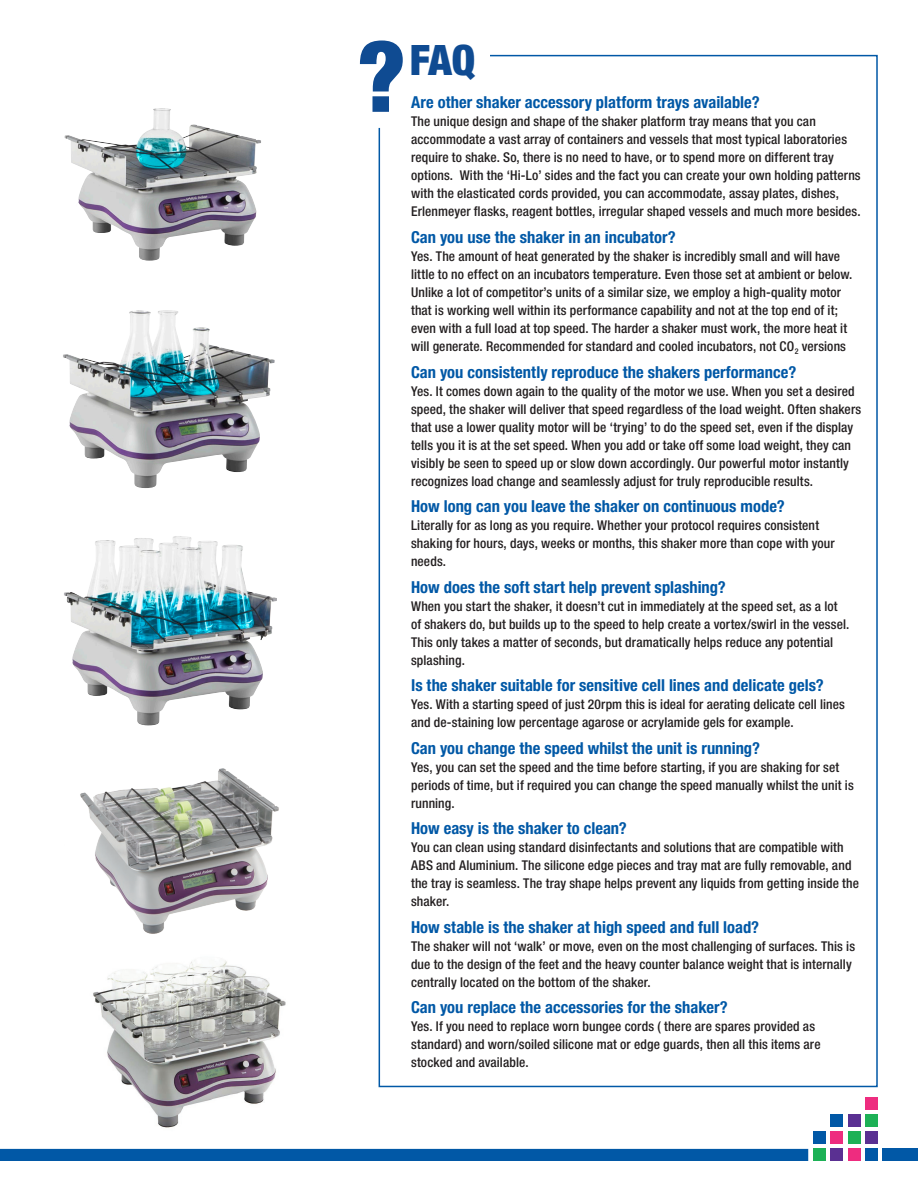
<style>
.page{position:relative;width:918px;height:1188px;background:#fff}
.page>*{position:absolute;margin:0;border:0;box-sizing:border-box;transform-origin:0 0}
._2018_SS_H1{font:900 condensed 42px "Helvetica Neue LT Std";color:#0f4b92}
._2018_SS_Product_Sub{font:700 condensed 16.5px "Helvetica Neue LT Std";color:#0158a6}
._2018_SS_Description{font:500 condensed 13.5px/18px "Helvetica Neue LT Std";letter-spacing:.01em;color:#231f20}
</style>
<div class="page">
<img style="left:64px;top:108px;width:197px;height:153px">
<img style="left:80px;top:768px;width:199px;height:166px">
<img style="left:64px;top:537px;width:208px;height:189px">
<img style="left:63px;top:310px;width:212px;height:178px">
<div style="left:814px;top:1132px;width:12px;height:12px;background:#0158a6"></div>
<div style="left:814px;top:1149px;width:12px;height:12px;background:#1db156"></div>
<div style="left:831px;top:1149px;width:12px;height:12px;background:#5a3092"></div>
<div style="left:848px;top:1149px;width:12px;height:12px;background:#ee2c7f"></div>
<div style="left:865px;top:1149px;width:12px;height:12px;background:#0158a6"></div>
<div style="left:831px;top:1132px;width:12px;height:12px;background:#ee2c7f"></div>
<div style="left:848px;top:1132px;width:12px;height:12px;background:#1db156"></div>
<div style="left:865px;top:1132px;width:12px;height:12px;background:#5a3092"></div>
<div style="left:831px;top:1115px;width:12px;height:12px;background:#0158a6"></div>
<div style="left:848px;top:1115px;width:12px;height:12px;background:#5a3092"></div>
<div style="left:865px;top:1115px;width:12px;height:12px;background:#1db156"></div>
<div style="left:865px;top:1097px;width:12px;height:12px;background:#ee2c7f"></div>
<div style="left:0;top:1149px;width:808px;height:12px;background:#0158a6"></div>
<div style="left:882px;top:1149px;width:36px;height:12px;background:#0158a6"></div>
<img style="left:93px;top:960px;width:193px;height:168px">
<svg style="left:378px;top:54px;width:500px;height:1034px"></svg>
<svg style="left:360px;top:41px;width:43px;height:71px"></svg>
<p class="_2018_SS_H1" style="left:410px;top:35px;width:67px">FAQ</p>
<p class="_2018_SS_Product_Sub" style="left:411px;top:93px;width:350px">Are other shaker accessory platform trays available?</p>
<p class="_2018_SS_Description" style="left:411px;top:112px;width:451px">The unique design and shape of the shaker platform tray means that you can accommodate a vast array of containers and vessels that most typical laboratories require to shake. So, there is no need to have, or to spend more on different tray options. With the ‘Hi-Lo’ sides and the fact you can create your own holding patterns with the elasticated cords provided, you can accommodate, assay plates, dishes, Erlenmeyer flasks, reagent bottles, irregular shaped vessels and much more besides.</p>
<p class="_2018_SS_Product_Sub" style="left:411px;top:227px;width:266px">Can you use the shaker in an incubator?</p>
<p class="_2018_SS_Description" style="left:411px;top:247px;width:443px">Yes. The amount of heat generated by the shaker is incredibly small and will have little to no effect on an incubators temperature. Even those set at ambient or below.<br>Unlike a lot of competitor’s units of a similar size, we employ a high-quality motor that is working well within its performance capability and not at the top end of it; even with a full load at top speed. The harder a shaker must work, the more heat it will generate. Recommended for standard and cooled incubators, not CO<sub>2</sub> versions</p>
<p class="_2018_SS_Product_Sub" style="left:411px;top:362px;width:387px">Can you consistently reproduce the shakers performance?</p>
<p class="_2018_SS_Description" style="left:411px;top:382px;width:452px">Yes. It comes down again to the quality of the motor we use. When you set a desired speed, the shaker will deliver that speed regardless of the load weight. Often shakers that use a lower quality motor will be ‘trying’ to do the speed set, even if the display tells you it is at the set speed. When you add or take off some load weight, they can visibly be seen to speed up or slow down accordingly. Our powerful motor instantly recognizes load change and seamlessly adjust for truly reproducible results.</p>
<p class="_2018_SS_Product_Sub" style="left:411px;top:496px;width:375px">How long can you leave the shaker on continuous mode?</p>
<p class="_2018_SS_Description" style="left:411px;top:516px;width:425px">Literally for as long as you require. Whether your protocol requires consistent shaking for hours, days, weeks or months, this shaker more than cope with your needs.</p>
<p class="_2018_SS_Product_Sub" style="left:411px;top:577px;width:316px">How does the soft start help prevent splashing?</p>
<p class="_2018_SS_Description" style="left:411px;top:597px;width:440px">When you start the shaker, it doesn’t cut in immediately at the speed set, as a lot of shakers do, but builds up to the speed to help create a vortex/swirl in the vessel.<br>This only takes a matter of seconds, but dramatically helps reduce any potential splashing.</p>
<p class="_2018_SS_Product_Sub" style="left:411px;top:675px;width:414px">Is the shaker suitable for sensitive cell lines and delicate gels?</p>
<p class="_2018_SS_Description" style="left:411px;top:695px;width:435px">Yes. With a starting speed of just 20rpm this is ideal for aerating delicate cell lines and de-staining low percentage agarose or acrylamide gels for example.</p>
<p class="_2018_SS_Product_Sub" style="left:411px;top:738px;width:350px">Can you change the speed whilst the unit is running?</p>
<p class="_2018_SS_Description" style="left:411px;top:758px;width:444px">Yes, you can set the speed and the time before starting, if you are shaking for set periods of time, but if required you can change the speed manually whilst the unit is running.</p>
<p class="_2018_SS_Product_Sub" style="left:411px;top:818px;width:217px">How easy is the shaker to clean?</p>
<p class="_2018_SS_Description" style="left:411px;top:838px;width:449px">You can clean using standard disinfectants and solutions that are compatible with ABS and Aluminium. The silicone edge pieces and tray mat are fully removable, and the tray is seamless. The tray shape helps prevent any liquids from getting inside the shaker.</p>
<p class="_2018_SS_Product_Sub" style="left:411px;top:917px;width:350px">How stable is the shaker at high speed and full load?</p>
<p class="_2018_SS_Description" style="left:411px;top:937px;width:446px">The shaker will not ‘walk’ or move, even on the most challenging of surfaces. This is due to the design of the feet and the heavy counter balance weight that is internally centrally located on the bottom of the shaker.</p>
<p class="_2018_SS_Product_Sub" style="left:411px;top:998px;width:318px">Can you replace the accessories for the shaker?</p>
<p class="_2018_SS_Description" style="left:411px;top:1017px;width:411px">Yes. If you need to replace worn bungee cords ( there are spares provided as standard) and worn/soiled silicone mat or edge guards, then all this items are stocked and available.</p>
</div>
